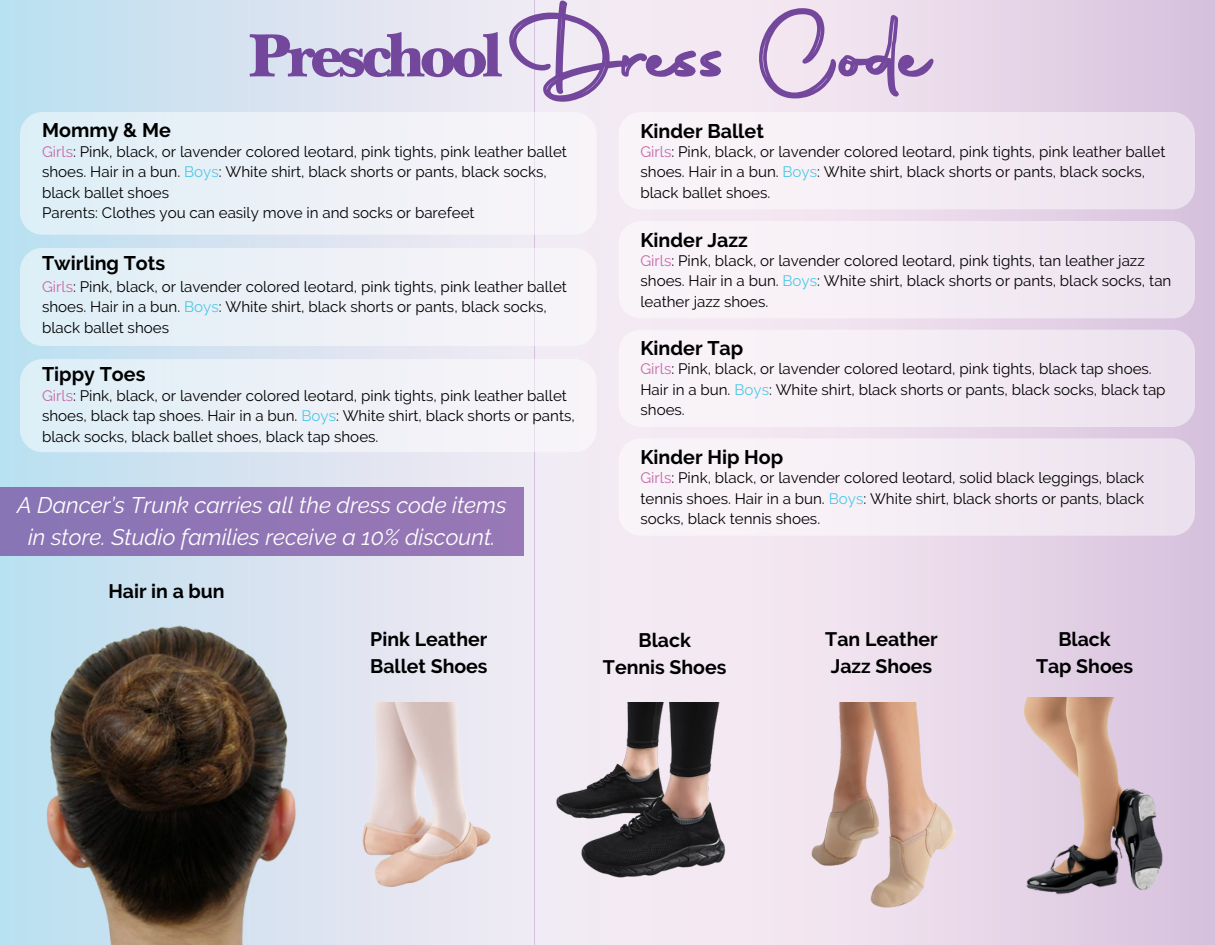
<style>
.page{position:relative;width:1215px;height:945px;background:#fff}
.page>*{position:absolute;margin:0;border:0;box-sizing:border-box;transform-origin:0 0}
.t1{font:900 64.05px "New Baskerville Std";letter-spacing:-.075em;color:#73479c}
.t2{font:italic 22.5px/31.5px "Raleway";color:#fff;text-align:center}
.t3{font:700 19.65px "Raleway";color:#000}
.t4{font:700 19.5px/27px "Raleway";color:#000}
.t5{font:15.15px/20.4px "Raleway";color:#000}
.s1{color:#c768a9}
.s2{color:#4fc8e9}
</style>
<div class="page">
<svg style="left:832px;top:0;width:383px;height:945px;fill:#e3d1e5"></svg>
<div style="left:0;top:0;width:832px;height:945px;background:linear-gradient(to right,#c2e1f1,#ffeaf3)"></div>
<svg style="left:507px;top:0;width:429px;height:104px"></svg>
<div style="left:20px;top:112px;width:576px;height:123px;background:linear-gradient(to right,#deeef7,#faf4f8);border-radius:22px"></div>
<div style="left:20px;top:248px;width:577px;height:98px;background:linear-gradient(to right,#deeef7,#faf4f8);border-radius:22px"></div>
<div style="left:20px;top:359px;width:576px;height:93px;background:linear-gradient(to right,#deeef7,#faf4f8);border-radius:23px"></div>
<div style="left:618px;top:112px;width:577px;height:97px;background:#f5eef5;border-radius:23px"></div>
<div style="left:618px;top:221px;width:577px;height:97px;background:#f5eef5;border-radius:23px"></div>
<div style="left:618px;top:330px;width:577px;height:97px;background:#f5eef5;border-radius:23px"></div>
<div style="left:618px;top:438px;width:577px;height:98px;background:#f5eef5;border-radius:23px"></div>
<img style="left:357px;top:702px;width:137px;height:200px">
<img style="left:548px;top:702px;width:188px;height:188px">
<img style="left:796px;top:702px;width:172px;height:229px">
<img style="left:1025px;top:698px;width:139px;height:204px">
<img style="left:0;top:612px;width:333px;height:333px">
<div style="left:0;top:487px;width:524px;height:69px;background:#9176b5"></div>
<p class="t1" style="left:249px;top:32px;width:255px">Preschool</p>
<h2 class="t3" style="left:42px;top:119px;width:130px">Mommy &amp; Me</h2>
<h1 class="t5" style="left:42px;top:141px;width:526px"><span class="s1">Girls</span>: Pink, black, or lavender colored leotard, pink tights, pink leather ballet shoes. Hair in a bun. <span class="s2">Boys</span>: White shirt, black shorts or pants, black socks, black ballet shoes</h1>
<h4 class="t5" style="left:42px;top:203px;width:434px">Parents: Clothes you can easily move in and socks or barefeet</h4>
<p class="t3" style="left:42px;top:252px;width:125px">Twirling Tots</p>
<p class="t5" style="left:42px;top:276px;width:526px"><span class="s1">Girls</span>: Pink, black, or lavender colored leotard, pink tights, pink leather ballet shoes. Hair in a bun. <span class="s2">Boys</span>: White shirt, black shorts or pants, black socks, black ballet shoes</p>
<h4 class="t3" style="left:42px;top:362px;width:105px">Tippy Toes</h4>
<p class="t5" style="left:42px;top:385px;width:534px"><span class="s1">Girls</span>: Pink, black, or lavender colored leotard, pink tights, pink leather ballet shoes, black tap shoes. Hair in a bun. <span class="s2">Boys</span>: White shirt, black shorts or pants, black socks, black ballet shoes, black tap shoes.</p>
<p class="t2" style="left:17px;top:490px;width:491px">A Dancer’s Trunk carries all the dress code items in store. Studio families receive a 10% discount.</p>
<h4 class="t4" style="left:108px;top:577px;width:118px">Hair in a bun</h4>
<h4 class="t3" style="left:640px;top:119px;width:125px">Kinder Ballet</h4>
<p class="t5" style="left:640px;top:141px;width:526px"><span class="s1">Girls</span>: Pink, black, or lavender colored leotard, pink tights, pink leather ballet shoes. Hair in a bun. <span class="s2">Boys</span>: White shirt, black shorts or pants, black socks, black ballet shoes.</p>
<h4 class="t3" style="left:640px;top:228px;width:109px">Kinder Jazz</h4>
<p class="t5" style="left:640px;top:250px;width:532px"><span class="s1">Girls</span>: Pink, black, or lavender colored leotard, pink tights, tan leather jazz shoes. Hair in a bun. <span class="s2">Boys</span>: White shirt, black shorts or pants, black socks, tan leather jazz shoes.</p>
<h4 class="t3" style="left:640px;top:337px;width:104px">Kinder Tap</h4>
<p class="t5" style="left:640px;top:359px;width:527px"><span class="s1">Girls</span>: Pink, black, or lavender colored leotard, pink tights, black tap shoes.<br>Hair in a bun. <span class="s2">Boys</span>: White shirt, black shorts or pants, black socks, black tap shoes.</p>
<h4 class="t3" style="left:640px;top:445px;width:144px">Kinder Hip Hop</h4>
<p class="t5" style="left:640px;top:468px;width:505px;text-align:justify"><span class="s1">Girls</span>: Pink, black, or lavender colored leotard, solid black leggings, black tennis shoes. Hair in a bun. <span class="s2">Boys</span>: White shirt, black shorts or pants, black socks, black tennis shoes.</p>
<p class="t4" style="left:370px;top:625px;width:119px">Pink Leather<br>Ballet Shoes</p>
<h4 class="t4" style="left:603px;top:626px;width:125px;text-align:center">Black<br>Tennis Shoes</h4>
<p class="t4" style="left:825px;top:625px;width:114px">Tan Leather<br>Jazz Shoes</p>
<h4 class="t4" style="left:1036px;top:625px;width:99px;text-align:center">Black<br>Tap Shoes</h4>
</div>
